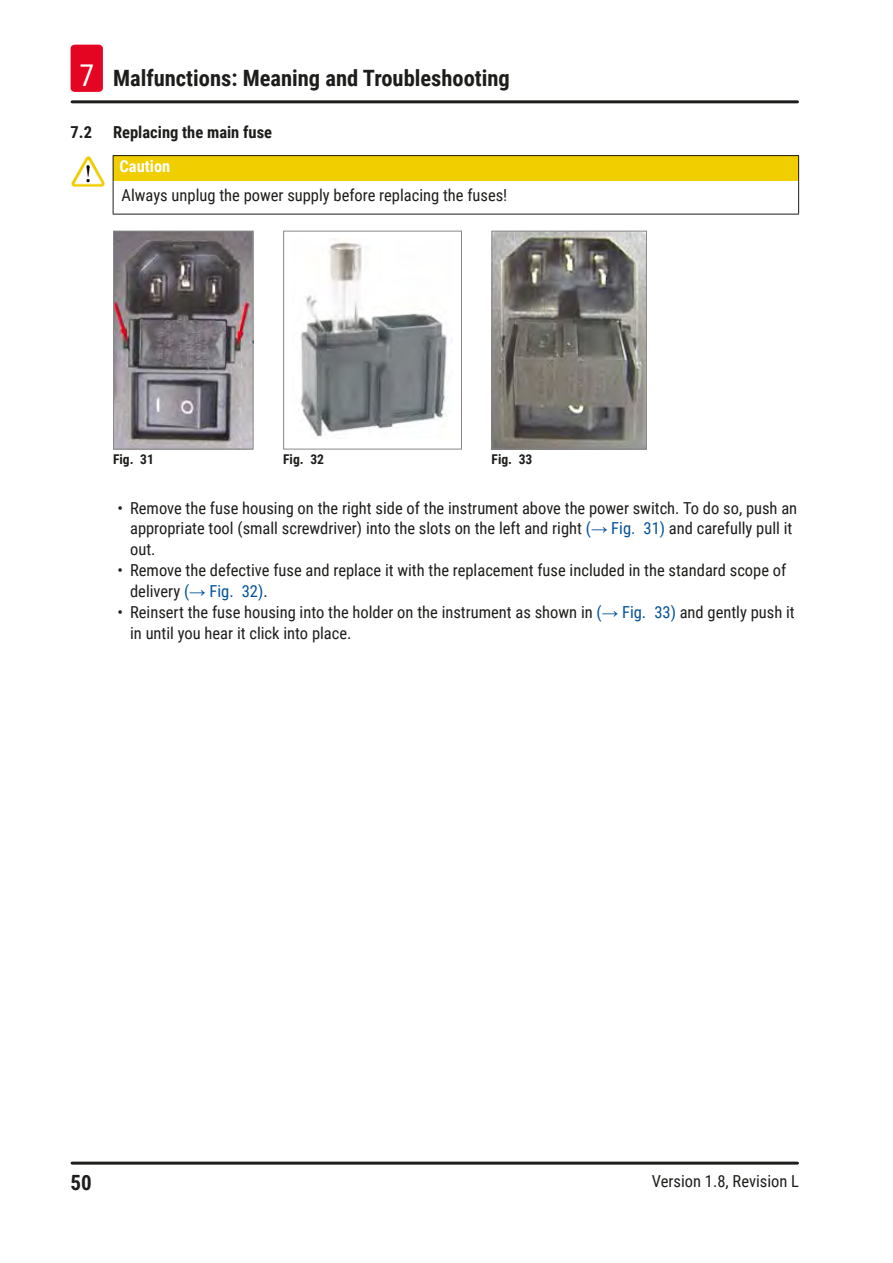
<style>
.page{position:relative;width:893px;height:1263px;background:#fff}
.page>*{position:absolute;margin:0;border:0;box-sizing:border-box;transform-origin:0 0}
.t1{font:700 22.5px "Roboto Condensed";color:#1d1d1b}
.t2{font:700 21px "Roboto Condensed";color:#1d1d1b}
.Source_of_danger{font:16.5px/20.9px "Roboto Condensed";color:#1d1d1b}
.t3{font:700 16.5px "Roboto Condensed";color:#1d1d1b}
.Signalword__no_use_a{font:700 16.5px "Roboto Condensed";color:#fff}
.t4{font:700 13.5px "Roboto Condensed";color:#1d1d1b}
.s1{font-weight:400;font-size:30px;color:#fff}
.s2{color:#005099}
.s3{font-family:"Arial";color:#005099}
</style>
<div class="page">
<hr style="left:72px;top:1161px;width:725px;height:3px;background:#1d1d1b">
<hr style="left:72px;top:100px;width:725px;height:3px;background:#1d1d1b">
<div style="left:71px;top:45px;width:32px;height:47px;background:#e40522;border-radius:4px"></div>
<div style="left:113px;top:156px;width:686px;height:25px;background:#f1ce00"></div>
<svg style="left:113px;top:156px;width:1px;height:25px"></svg>
<hr style="left:113px;top:181px;width:1px;height:33px;background:#1d1d1b">
<hr style="left:798px;top:181px;width:1px;height:33px;background:#1d1d1b">
<hr style="left:113px;top:214px;width:686px;height:1px;background:#1d1d1b">
<hr style="left:113px;top:155px;width:686px;height:1px;background:#1d1d1b">
<svg style="left:798px;top:156px;width:1px;height:25px"></svg>
<img style="left:74px;top:156px;width:14px;height:22px">
<img style="left:115px;top:233px;width:136px;height:214px">
<div style="left:113px;top:231px;width:140px;height:218px;border:1px solid #878787"></div>
<img style="left:300px;top:241px;width:152px;height:196px">
<div style="left:283px;top:231px;width:179px;height:218px;border:1px solid #878787"></div>
<img style="left:494px;top:233px;width:151px;height:214px">
<div style="left:492px;top:231px;width:155px;height:218px;border:1px solid #878787"></div>
<h1 class="t1" style="left:79px;top:63px;width:432px"><span class="s1">7</span> Malfunctions: Meaning and Troubleshooting</h1>
<p class="t3" style="left:71px;top:121px;width:23px">7.2</p>
<p class="t3" style="left:113px;top:121px;width:160px">Replacing the main fuse</p>
<p class="Signalword__no_use_a" style="left:119px;top:155px;width:52px">Caution</p>
<p class="Source_of_danger" style="left:122px;top:184px;width:387px">Always unplug the power supply before replacing the fuses!</p>
<p class="t4" style="left:113px;top:449px;width:42px">Fig. 31</p>
<p class="t4" style="left:283px;top:449px;width:42px">Fig. 32</p>
<p class="t4" style="left:492px;top:449px;width:42px">Fig. 33</p>
<p class="Source_of_danger" style="left:130px;top:497px;width:669px;text-indent:-13px">• Remove the fuse housing on the right side of the instrument above the power switch. To do so, push an appropriate tool (small screwdriver) into the slots on the left and right <span class="s2">(</span><span class="s3">→</span> <span class="s2">Fig. 31)</span> and carefully pull it out.</p>
<p class="Source_of_danger" style="left:130px;top:559px;width:658px;text-indent:-13px">• Remove the defective fuse and replace it with the replacement fuse included in the standard scope of delivery <span class="s2">(</span><span class="s3">→</span> <span class="s2">Fig. 32)</span>.</p>
<p class="Source_of_danger" style="left:130px;top:601px;width:666px;text-indent:-13px">• Reinsert the fuse housing into the holder on the instrument as shown in <span class="s2">(</span><span class="s3">→</span> <span class="s2">Fig. 33)</span> and gently push it in until you hear it click into place.</p>
<p class="t2" style="left:71px;top:1168px;width:23px">50</p>
<p class="Source_of_danger" style="left:652px;top:1170px;width:149px">Version 1.8, Revision L</p>
</div>
